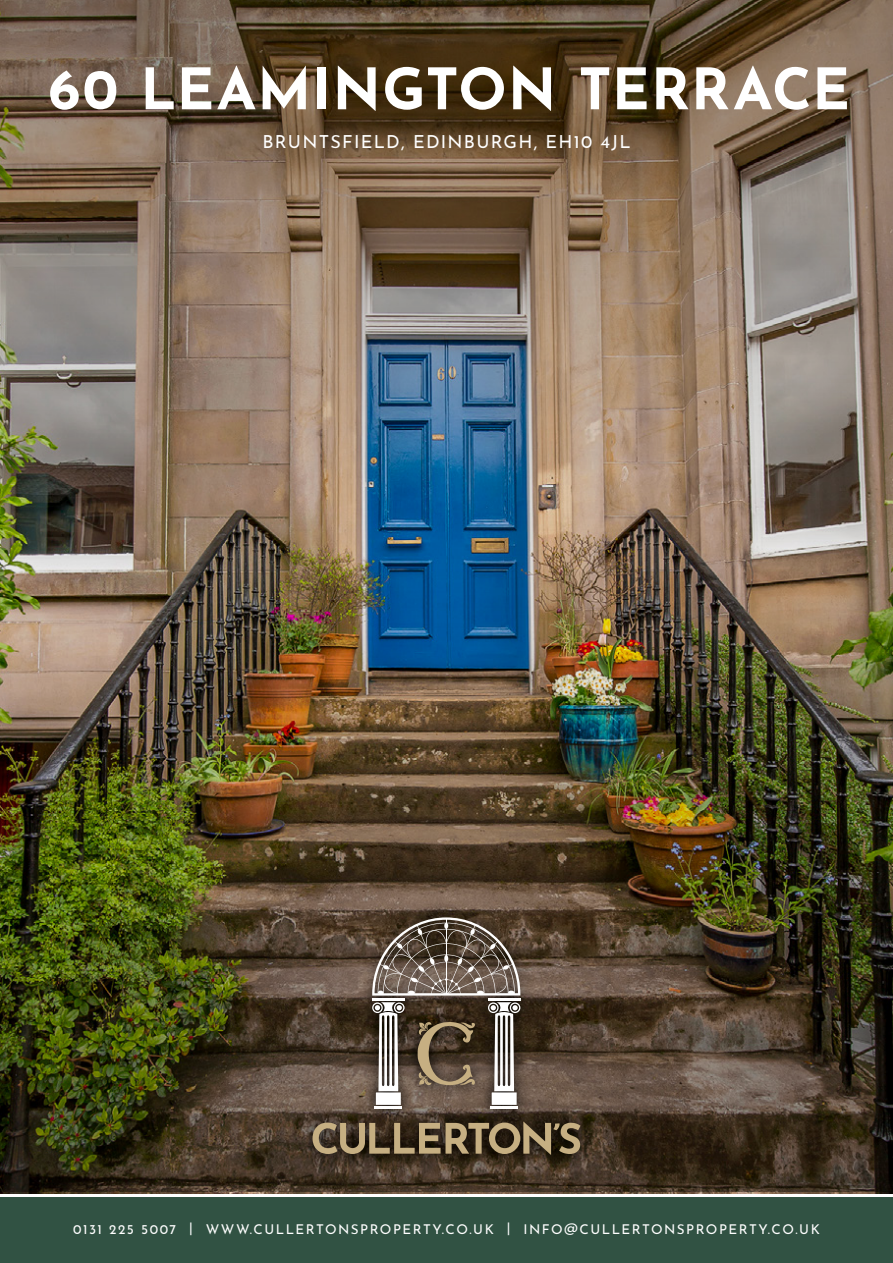
<style>
.page{position:relative;width:893px;height:1263px;background:#fff}
.page>*{position:absolute;margin:0;border:0;box-sizing:border-box;transform-origin:0 0}
.Address_1{font:700 57px "Josefin Sans";letter-spacing:.015em;color:#fff}
.Address_2{font:18px "Josefin Sans";letter-spacing:.07em;color:#fff}
.t1{font:13.5px "Josefin Sans";letter-spacing:.11em;color:#fff}
</style>
<div class="page">
<div style="left:0;top:1197px;width:893px;height:66px;background:#315243"></div>
<img style="left:0;top:0;width:893px;height:456px">
<img style="left:0;top:456px;width:893px;height:736px">
<svg style="left:299px;top:904px;width:295px;height:264px;background:#564536"></svg>
<svg style="left:372px;top:917px;width:148px;height:78px;background:#716458"></svg>
<hr style="left:375px;top:1106px;width:27px;height:2px;background:#fff">
<hr style="left:372px;top:999px;width:33px;height:2px;background:#fff">
<svg style="left:372px;top:1002px;width:33px;height:103px"></svg>
<hr style="left:490px;top:1106px;width:28px;height:2px;background:#fff">
<hr style="left:488px;top:999px;width:32px;height:2px;background:#fff">
<svg style="left:488px;top:1002px;width:32px;height:103px"></svg>
<svg style="left:417px;top:1021px;width:58px;height:64px;background:#6b5b44"></svg>
<svg style="left:312px;top:1122px;width:268px;height:33px;background:#6c5d43"></svg>
<p class="Address_1" style="left:48px;top:38px;width:803px">60 LEAMINGTON TERRACE</p>
<p class="Address_2" style="left:262px;top:127px;width:370px">BRUNTSFIELD, EDINBURGH, EH10 4JL</p>
<p class="t1" style="left:73px;top:1217px;width:748px">0131 225 5007 | WWW.CULLERTONSPROPERTY.CO.UK | INFO@CULLERTONSPROPERTY.CO.UK</p>
</div>
